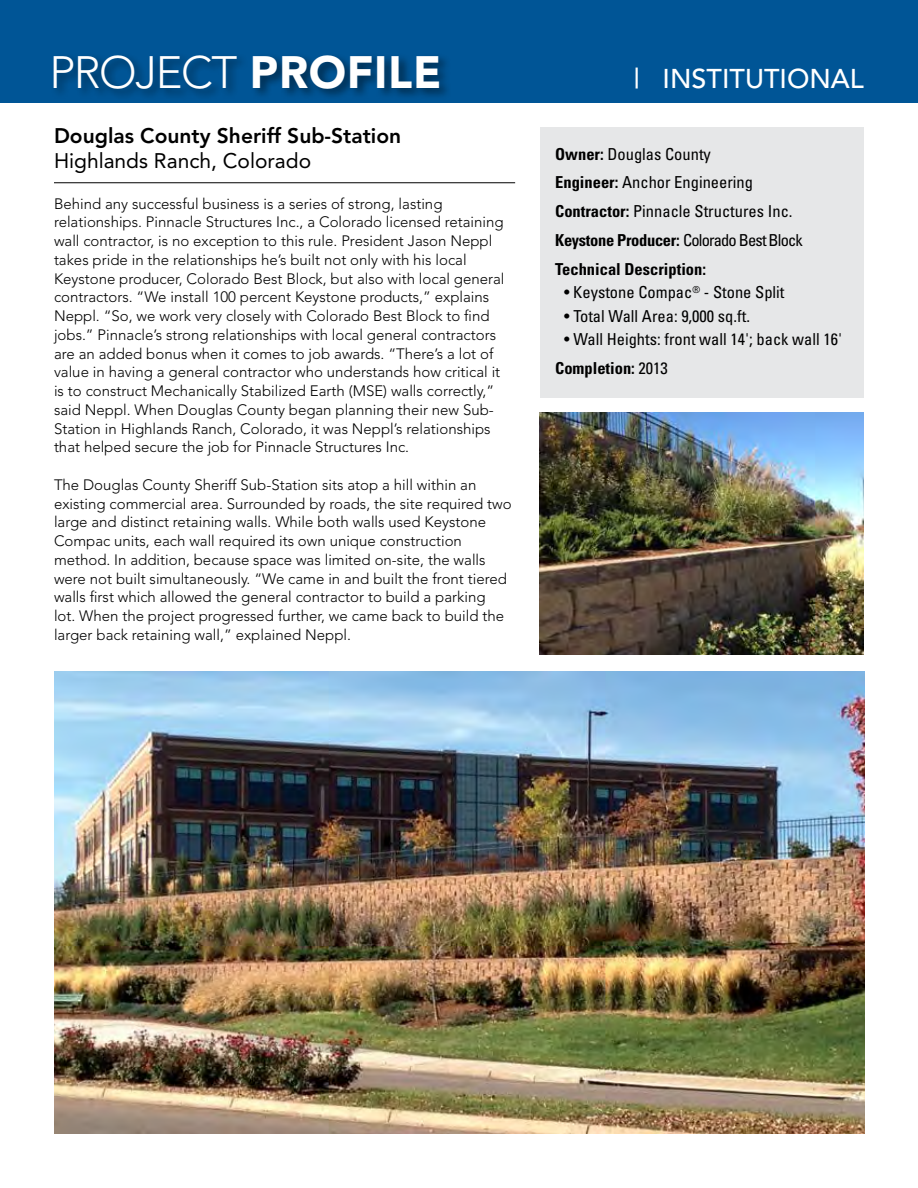
<style>
.page{position:relative;width:918px;height:1188px;background:#fff}
.page>*{position:absolute;margin:0;border:0;box-sizing:border-box;transform-origin:0 0}
.t1{font:300 45px "Avenir";letter-spacing:-.03em;color:#fff}
.t2{font:500 27px "Avenir";color:#fff}
.t3{font:800 21px "Avenir";color:#000}
.t4{font:21px "Avenir";color:#000}
.t5{font:condensed 16.5px/28.8px "Univers";color:#000}
.t6{font:300 15px/18.8px "Avenir";color:#000}
.s1{font-weight:900}
.s2{font-weight:700}
</style>
<div class="page">
<div style="left:0;top:0;width:918px;height:103px;background:#005596"></div>
<div style="left:540px;top:127px;width:324px;height:270px;background:#e6e7e8"></div>
<hr style="left:54px;top:182px;width:461px;height:1px;background:#000">
<div style="left:51px;top:52px;width:401px;height:49px;background:#000;opacity:.5"></div>
<img style="left:539px;top:413px;width:325px;height:241px">
<img style="left:54px;top:672px;width:811px;height:462px">
<h1 class="t1" style="left:50px;top:46px;width:393px">PROJECT <span class="s1">PROFILE</span></h1>
<h3 class="t3" style="left:54px;top:123px;width:349px">Douglas County Sheriff Sub-Station</h3>
<h3 class="t4" style="left:54px;top:149px;width:259px">Highlands Ranch, Colorado</h3>
<p class="t6" style="left:54px;top:194px;width:452px">Behind any successful business is a series of strong, lasting relationships. Pinnacle Structures Inc., a Colorado licensed retaining wall contractor, is no exception to this rule. President Jason Neppl takes pride in the relationships he’s built not only with his local Keystone producer, Colorado Best Block, but also with local general contractors. “We install 100 percent Keystone products,” explains Neppl. “So, we work very closely with Colorado Best Block to find jobs.” Pinnacle’s strong relationships with local general contractors are an added bonus when it comes to job awards. “There’s a lot of value in having a general contractor who understands how critical it is to construct Mechanically Stabilized Earth (MSE) walls correctly,” said Neppl. When Douglas County began planning their new Sub-Station in Highlands Ranch, Colorado, it was Neppl’s relationships that helped secure the job for Pinnacle Structures Inc.</p>
<p class="t6" style="left:54px;top:475px;width:459px">The Douglas County Sheriff Sub-Station sits atop a hill within an existing commercial area. Surrounded by roads, the site required two large and distinct retaining walls. While both walls used Keystone Compac units, each wall required its own unique construction method. In addition, because space was limited on-site, the walls were not built simultaneously. “We came in and built the front tiered walls first which allowed the general contractor to build a parking<br>lot. When the project progressed further, we came back to build the larger back retaining wall,” explained Neppl.</p>
<h2 class="t2" style="left:634px;top:63px;width:232px">| INSTITUTIONAL</h2>
<p class="t5" style="left:555px;top:139px;width:249px"><span class="s2">Owner:</span> Douglas County<br><span class="s2">Engineer:</span> Anchor Engineering<br><span class="s2">Contractor:</span> Pinnacle Structures Inc.<br><span class="s2">Keystone Producer:</span> Colorado Best Block<br><span class="s2">Technical Description:</span></p>
<p class="t5" style="left:564px;top:278px;width:222px">• Keystone Compac<sup>®</sup> - Stone Split</p>
<p class="t5" style="left:564px;top:301px;width:187px">• Total Wall Area: 9,000 sq.ft.</p>
<p class="t5" style="left:555px;top:324px;width:289px;text-indent:9px">• Wall Heights: front wall 14'; back wall 16'<br><span class="s2">Completion:</span> 2013</p>
</div>
